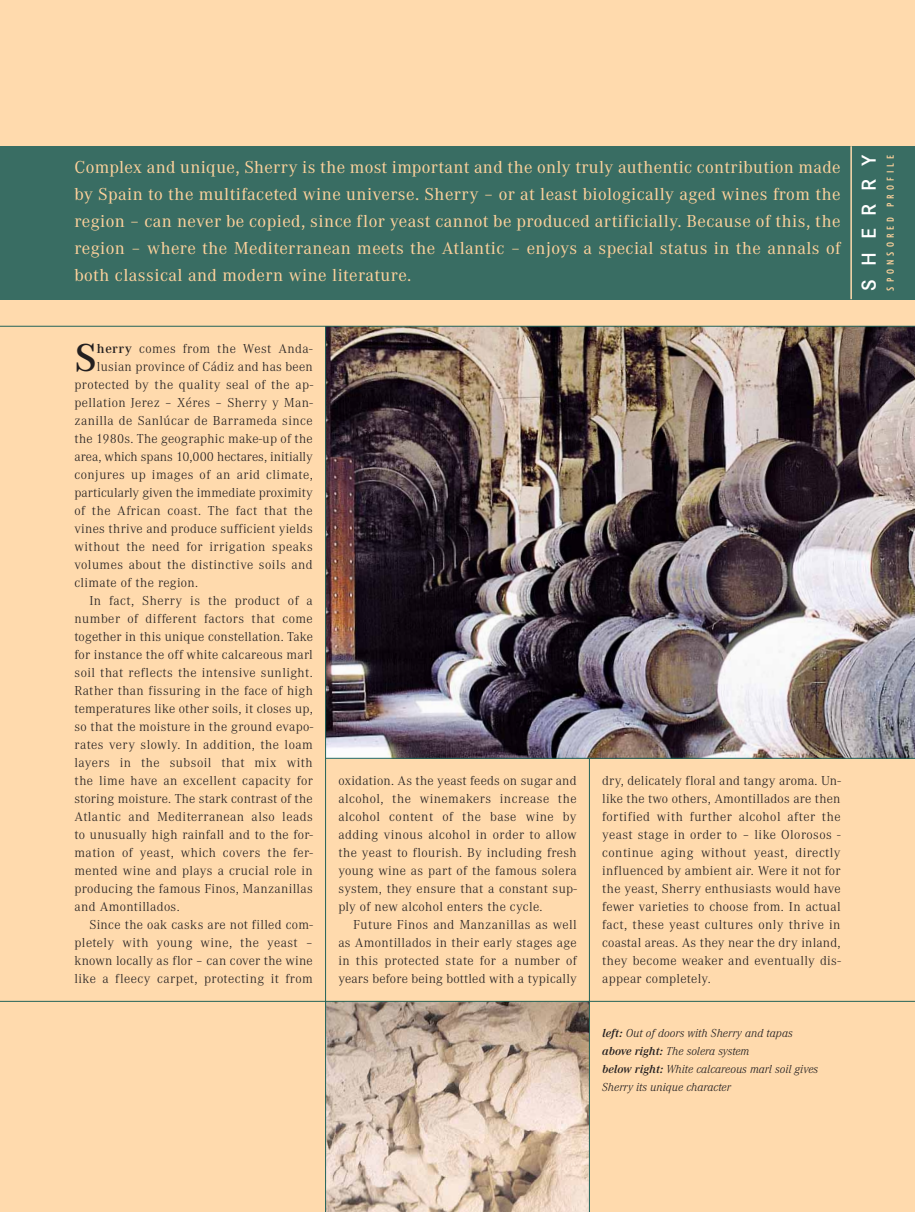
<style>
.page{position:relative;width:915px;height:1212px;background:#fff}
.page>*{position:absolute;margin:0;border:0;box-sizing:border-box;transform-origin:0 0}
.t1{font:600 40.5px "Corporate A";color:#231f20}
.t2{font:600 21px "Corporate S";letter-spacing:.615em;color:#fff}
.t3{font:18px/27px "Corporate A";letter-spacing:.025em;color:#fed29c;text-align:justify}
.t4{font:300 13.5px/18px "Corporate A";letter-spacing:.025em;color:#231f20;text-align:justify}
.t5{font:300 13.5px "Corporate A";letter-spacing:.005em;color:#231f20}
.t6{font:italic 300 12px/18px "Corporate A";letter-spacing:.005em;color:#231f20}
.t7{font:500 12px "Eureka Sans Cond";letter-spacing:.34em;color:#fed29c}
.s1{font-weight:600}
</style>
<div class="page">
<div style="left:0;top:0;width:914px;height:1212px;background:#ffdaad"></div>
<img style="left:326px;top:327px;width:588px;height:431px">
<img style="left:326px;top:1002px;width:263px;height:210px">
<hr style="left:325px;top:326px;width:1px;height:886px;background:#226358">
<hr style="left:0;top:1001px;width:914px;height:1px;background:#226358">
<hr style="left:325px;top:758px;width:589px;height:1px;background:#226358">
<div style="left:0;top:146px;width:914px;height:153px;background:#396d63"></div>
<hr style="left:0;top:326px;width:914px;height:1px;background:#226358">
<hr style="left:850px;top:146px;width:1px;height:153px;background:#ffdaad">
<hr style="left:589px;top:758px;width:1px;height:454px;background:#226358">
<p class="t3" style="left:74px;top:155px;width:767px">Complex and unique, Sherry is the most important and the only truly authentic contribution made by Spain to the multifaceted wine universe. Sherry – or at least biologically aged wines from the region – can never be copied, since flor yeast cannot be produced artificially. Because of this, the region – where the Mediterranean meets the Atlantic – enjoys a special status in the annals of both classical and modern wine literature.</p>
<h2 class="t2" style="left:861px;top:291px;width:137px;rotate:-90deg">SHERRY</h2>
<p class="t7" style="left:885px;top:291px;width:137px;rotate:-90deg">SPONSORED PROFILE</p>
<h1 class="t1" style="left:74px;top:344px;width:24px">S</h1>
<p class="t4" style="left:97px;top:341px;width:217px"><span class="s1">herry</span> comes from the West Anda-</p>
<p class="t4" style="left:97px;top:359px;width:217px">lusian province of Cádiz and has been</p>
<p class="t4" style="left:74px;top:377px;width:240px">protected by the quality seal of the ap-</p>
<p class="t4" style="left:74px;top:395px;width:240px">pellation Jerez – Xéres – Sherry y Man-</p>
<p class="t4" style="left:74px;top:413px;width:240px">zanilla de Sanlúcar de Barrameda since</p>
<p class="t4" style="left:74px;top:431px;width:240px">the 1980s. The geographic make-up of the</p>
<p class="t5" style="left:74px;top:452px;width:240px">area, which spans 10,000 hectares, initially</p>
<p class="t4" style="left:74px;top:467px;width:240px">conjures up images of an arid climate,</p>
<p class="t5" style="left:74px;top:488px;width:240px">particularly given the immediate proximity</p>
<p class="t4" style="left:74px;top:503px;width:240px">of the African coast. The fact that the</p>
<p class="t4" style="left:74px;top:521px;width:240px">vines thrive and produce sufficient yields</p>
<p class="t4" style="left:74px;top:539px;width:240px">without the need for irrigation speaks</p>
<p class="t4" style="left:74px;top:557px;width:240px">volumes about the distinctive soils and</p>
<p class="t4" style="left:74px;top:575px;width:125px">climate of the region.</p>
<p class="t4" style="left:89px;top:593px;width:225px">In fact, Sherry is the product of a</p>
<p class="t4" style="left:74px;top:611px;width:240px">number of different factors that come</p>
<p class="t4" style="left:74px;top:629px;width:240px">together in this unique constellation. Take</p>
<p class="t4" style="left:74px;top:647px;width:240px">for instance the off white calcareous marl</p>
<p class="t4" style="left:74px;top:665px;width:240px">soil that reflects the intensive sunlight.</p>
<p class="t4" style="left:74px;top:683px;width:240px">Rather than fissuring in the face of high</p>
<p class="t4" style="left:74px;top:701px;width:240px">temperatures like other soils, it closes up,</p>
<p class="t4" style="left:74px;top:719px;width:240px">so that the moisture in the ground evapo-</p>
<p class="t4" style="left:74px;top:737px;width:240px">rates very slowly. In addition, the loam</p>
<p class="t4" style="left:74px;top:755px;width:240px">layers in the subsoil that mix with</p>
<p class="t4" style="left:74px;top:773px;width:240px">the lime have an excellent capacity for</p>
<p class="t4" style="left:74px;top:791px;width:240px">storing moisture. The stark contrast of the</p>
<p class="t4" style="left:74px;top:809px;width:240px">Atlantic and Mediterranean also leads</p>
<p class="t4" style="left:74px;top:827px;width:240px">to unusually high rainfall and to the for-</p>
<p class="t4" style="left:74px;top:845px;width:240px">mation of yeast, which covers the fer-</p>
<p class="t4" style="left:74px;top:863px;width:240px">mented wine and plays a crucial role in</p>
<p class="t4" style="left:74px;top:881px;width:240px">producing the famous Finos, Manzanillas</p>
<p class="t4" style="left:74px;top:899px;width:107px">and Amontillados.</p>
<p class="t4" style="left:89px;top:917px;width:225px">Since the oak casks are not filled com-</p>
<p class="t4" style="left:74px;top:935px;width:240px">pletely with young wine, the yeast –</p>
<p class="t4" style="left:74px;top:953px;width:240px">known locally as flor – can cover the wine</p>
<p class="t4" style="left:74px;top:971px;width:240px">like a fleecy carpet, protecting it from</p>
<p class="t4" style="left:338px;top:773px;width:240px">oxidation. As the yeast feeds on sugar and alcohol, the winemakers increase the alcohol content of the base wine by adding vinous alcohol in order to allow the yeast to flourish. By including fresh young wine as part of the famous solera system, they ensure that a constant sup&shy;ply of new alcohol enters the cycle.</p>
<p class="t4" style="left:338px;top:917px;width:240px;text-indent:15px">Future Finos and Manzanillas as well as Amontillados in their early stages age in this protected state for a number of years before being bottled with a typically</p>
<p class="t4" style="left:602px;top:773px;width:240px">dry, delicately floral and tangy aroma. Un&shy;like the two others, Amontillados are then fortified with further alcohol after the yeast stage in order to – like Olorosos - continue aging without yeast, directly influenced by ambient air. Were it not for the yeast, Sherry enthusiasts would have fewer varieties to choose from. In actual fact, these yeast cultures only thrive in coastal areas. As they near the dry inland, they become weaker and eventually dis&shy;appear completely.</p>
<p class="t6" style="left:602px;top:1025px;width:217px"><span class="s1">left:</span> Out of doors with Sherry and tapas <span class="s1">above right:</span> The solera system<br><span class="s1">below right:</span> White calcareous marl soil gives Sherry its unique character</p>
</div>
